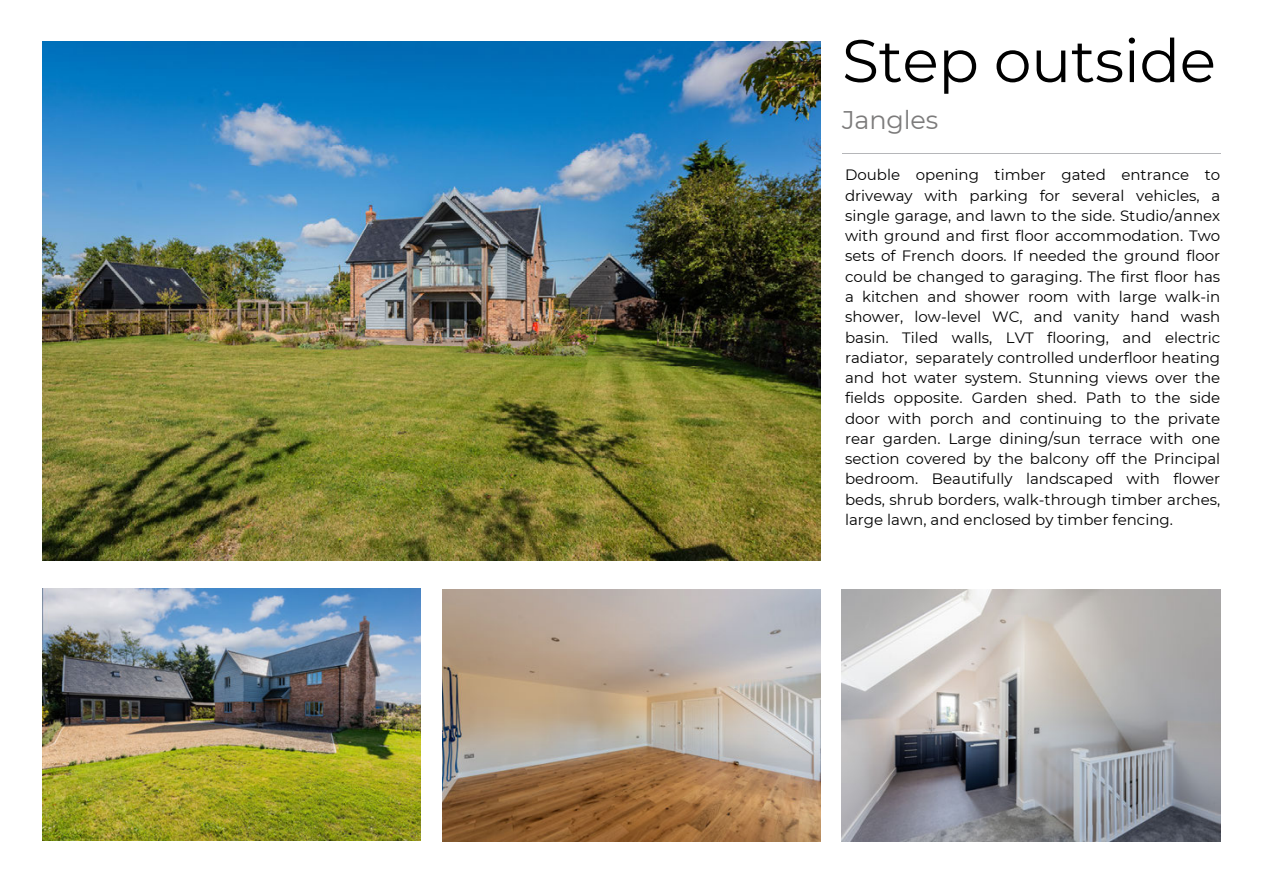
<style>
.page{position:relative;width:1263px;height:894px;background:#fff}
.page>*{position:absolute;margin:0;border:0;box-sizing:border-box;transform-origin:0 0}
.t1{font:60px "Montserrat";letter-spacing:-.005em;color:#000}
.t2{font:25.5px "Montserrat";letter-spacing:-.005em;color:#7c7b7b}
.t3{font:15px/20.2px "Montserrat";color:#000;text-align:justify}
</style>
<div class="page">
<hr style="left:842px;top:153px;width:378px;height:1px;background:#b5b6b9">
<img style="left:442px;top:589px;width:378px;height:252px">
<img style="left:43px;top:41px;width:777px;height:519px">
<img style="left:43px;top:588px;width:378px;height:252px">
<img style="left:842px;top:589px;width:378px;height:252px">
<p class="t1" style="left:842px;top:24px;width:375px">Step outside</p>
<p class="t2" style="left:842px;top:105px;width:98px">Jangles</p>
<p class="t3" style="left:845px;top:165px;width:377px">Double opening timber gated entrance to driveway with parking for several vehicles, a single garage, and lawn to the side. Studio/annex with ground and first floor accommodation. Two sets of French doors. If needed the ground floor could be changed to garaging. The first floor has a kitchen and shower room with large walk-in shower, low-level WC, and vanity hand wash basin. Tiled walls, LVT flooring, and electric radiator, separately controlled underfloor heating and hot water system. Stunning views over the fields opposite. Garden shed. Path to the side door with porch and continuing to the private rear garden. Large dining/sun terrace with one section covered by the balcony off the Principal bedroom. Beautifully landscaped with flower beds, shrub borders, walk-through timber arches, large lawn, and enclosed by timber fencing.</p>
</div>
